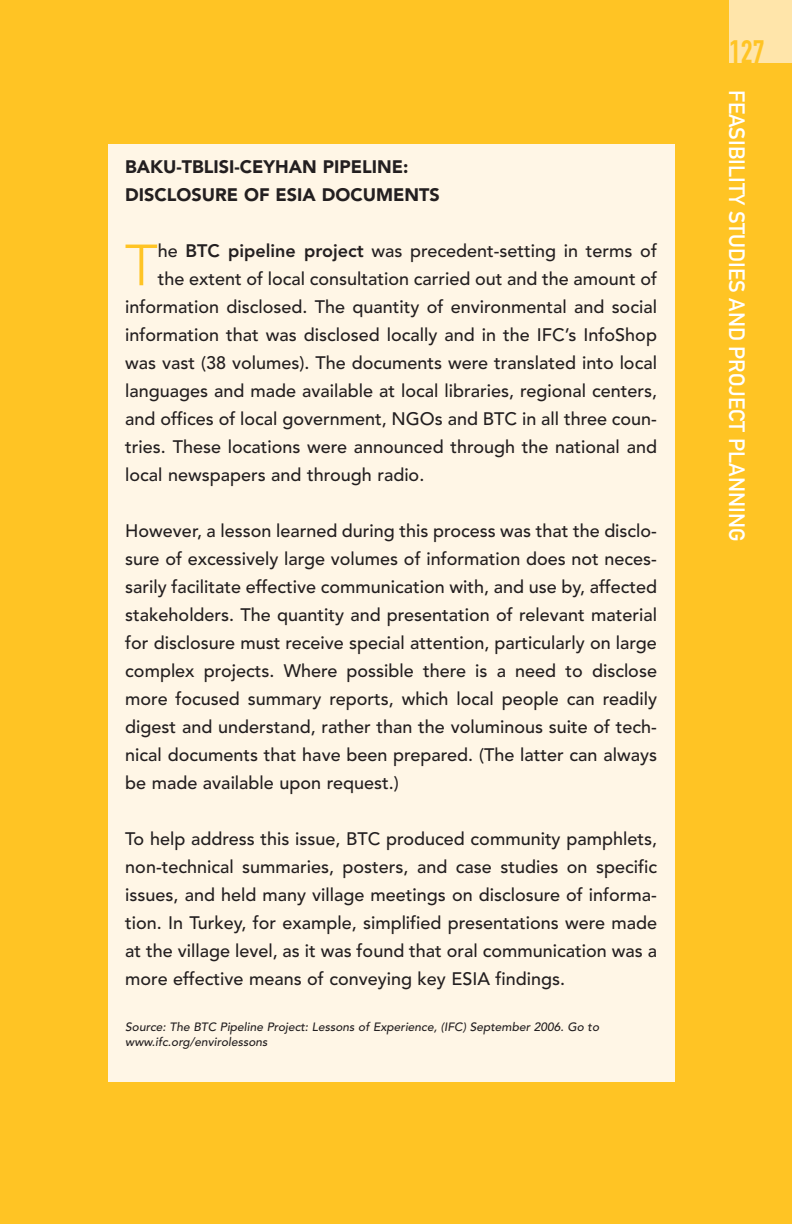
<style>
.page{position:relative;width:792px;height:1224px;background:#fff}
.page>*{position:absolute;margin:0;border:0;box-sizing:border-box;transform-origin:0 0}
.t1{font:300 57.6px "Avenir";color:#ffc424}
.t2{font:32px "DIN Engschrift";color:#ffc424}
.t3{font:22px "DIN Mittelschrift";color:#fff}
.t4{font:500 18px/28px "Avenir";color:#231f20;text-align:justify}
.t5{font:900 18px/28px "Avenir";color:#231f20}
.t6{font:500 12px/15px "Avenir";color:#231f20}
.s1{font-weight:800}
</style>
<div class="page">
<div style="left:702px;top:0;width:90px;height:1224px;background:#ffc424"></div>
<div style="left:729px;top:0;width:63px;height:63px;background:#ffe5aa"></div>
<div style="left:0;top:0;width:702px;height:1224px;background:#ffc424"></div>
<div style="left:108px;top:144px;width:567px;height:937px;background:#fff6e6"></div>
<p class="t5" style="left:125px;top:155px;width:316px">BAKU-TBLISI-CEYHAN PIPELINE:<br>DISCLOSURE OF ESIA DOCUMENTS</p>
<h1 class="t1" style="left:125px;top:242px;width:35px">T</h1>
<p class="t4" style="left:158px;top:239px;width:501px">he <span class="s1">BTC pipeline project</span> was precedent-setting in terms of</p>
<p class="t4" style="left:158px;top:267px;width:501px">the extent of local consultation carried out and the amount of</p>
<p class="t4" style="left:125px;top:295px;width:533px">information disclosed. The quantity of environmental and social</p>
<p class="t4" style="left:125px;top:323px;width:533px">information that was disclosed locally and in the IFC’s InfoShop</p>
<p class="t4" style="left:125px;top:351px;width:533px">was vast (38 volumes). The documents were translated into local</p>
<p class="t4" style="left:125px;top:379px;width:533px">languages and made available at local libraries, regional centers,</p>
<p class="t4" style="left:125px;top:407px;width:533px">and offices of local government, NGOs and BTC in all three coun-</p>
<p class="t4" style="left:125px;top:435px;width:533px">tries. These locations were announced through the national and</p>
<p class="t4" style="left:125px;top:463px;width:301px">local newspapers and through radio.</p>
<p class="t4" style="left:125px;top:519px;width:533px">However, a lesson learned during this process was that the disclo&shy;sure of excessively large volumes of information does not neces&shy;sarily facilitate effective communication with, and use by, affected stakeholders. The quantity and presentation of relevant material for disclosure must receive special attention, particularly on large complex projects. Where possible there is a need to disclose more focused summary reports, which local people can readily digest and understand, rather than the voluminous suite of tech&shy;nical documents that have been prepared. (The latter can always be made available upon request.)</p>
<p class="t4" style="left:125px;top:827px;width:533px">To help address this issue, BTC produced community pamphlets, non-technical summaries, posters, and case studies on specific issues, and held many village meetings on disclosure of informa&shy;tion. In Turkey, for example, simplified presentations were made at the village level, as it was found that oral communication was a more effective means of conveying key ESIA findings.</p>
<p class="t6" style="left:125px;top:1021px;width:477px">Source: The BTC Pipeline Project: Lessons of Experience, (IFC) September 2006. Go to www.ifc.org/envirolessons</p>
<h2 class="t2" style="left:729px;top:40px;width:37px">127</h2>
<p class="t3" style="left:745px;top:90px;width:453px;rotate:90deg">FEASIBILITY STUDIES AND PROJECT PLANNING</p>
</div>
